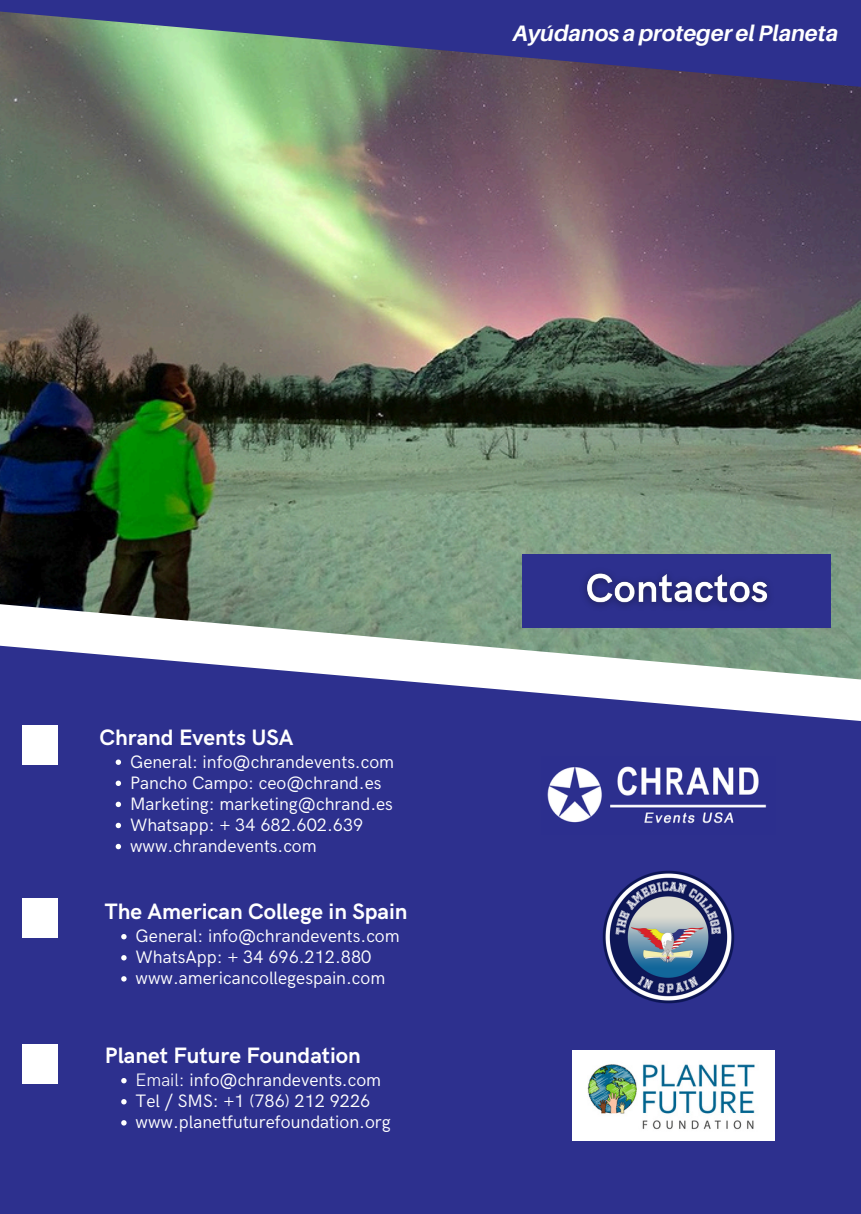
<style>
.page{position:relative;width:861px;height:1214px;background:#fff}
.page>*{position:absolute;margin:0;border:0;box-sizing:border-box;transform-origin:0 0}
.t1{font:700 22.4px "HK Grotesk";color:#fff}
.t2{font:italic 700 22.4px "Aileron";color:#fff}
.t3{font:18px "HK Grotesk";color:#fff}
.s1{font-weight:300}
</style>
<div class="page">
<div style="left:0;top:0;width:861px;height:1213px;background:#2d308e"></div>
<svg style="left:381px;top:679px;width:480px;height:42px"></svg>
<img style="left:0;top:11px;width:861px;height:668px">
<img style="left:547px;top:766px;width:220px;height:58px">
<div style="left:523px;top:554px;width:308px;height:73px;background:#2d308e"></div>
<img style="left:572px;top:1050px;width:203px;height:90px">
<img style="left:602px;top:870px;width:133px;height:134px">
<div style="left:22px;top:725px;width:36px;height:40px;background:#fff"></div>
<div style="left:22px;top:898px;width:36px;height:39px;background:#fff"></div>
<div style="left:22px;top:1043px;width:36px;height:40px;background:#fff"></div>
<img style="left:584px;top:572px;width:186px;height:35px">
<svg style="left:116px;top:759px;width:5px;height:6px"></svg>
<svg style="left:116px;top:780px;width:5px;height:6px"></svg>
<svg style="left:116px;top:801px;width:5px;height:6px"></svg>
<svg style="left:116px;top:822px;width:5px;height:6px"></svg>
<svg style="left:116px;top:844px;width:5px;height:5px"></svg>
<svg style="left:121px;top:1078px;width:6px;height:5px"></svg>
<svg style="left:121px;top:1099px;width:6px;height:5px"></svg>
<svg style="left:121px;top:1120px;width:6px;height:5px"></svg>
<svg style="left:121px;top:934px;width:6px;height:5px"></svg>
<svg style="left:121px;top:955px;width:6px;height:5px"></svg>
<svg style="left:121px;top:976px;width:6px;height:5px"></svg>
<p class="t2" style="left:513px;top:19px;width:327px">Ayúdanos a proteger el Planeta</p>
<p class="t1" style="left:99px;top:724px;width:195px">Chrand Events USA</p>
<p class="t3" style="left:130px;top:751px;width:266px">General: info@chrandevents.com</p>
<p class="t3" style="left:130px;top:772px;width:253px">Pancho Campo: ceo@chrand.es</p>
<p class="t3" style="left:130px;top:793px;width:264px">Marketing: marketing@chrand.es</p>
<p class="t3" style="left:130px;top:814px;width:235px">Whatsapp: + 34 682.602.639</p>
<h2 class="t3" style="left:130px;top:835px;width:188px">www.chrandevents.com</h2>
<h2 class="t1" style="left:105px;top:899px;width:304px">The American College in Spain</h2>
<p class="t3" style="left:136px;top:926px;width:266px">General: info@chrandevents.com</p>
<p class="t3" style="left:136px;top:947px;width:237px">WhatsApp: + 34 696.212.880</p>
<p class="t3" style="left:136px;top:968px;width:251px">www.americancollegespain.com</p>
<p class="t1" style="left:105px;top:1043px;width:257px">Planet Future Foundation</p>
<p class="t3" style="left:136px;top:1069px;width:247px"><span class="s1">Email:</span> info@chrandevents.com</p>
<p class="t3" style="left:136px;top:1091px;width:236px">Tel / SMS: +1 (786) 212 9226</p>
<p class="t3" style="left:136px;top:1112px;width:257px">www.planetfuturefoundation.org</p>
</div>
